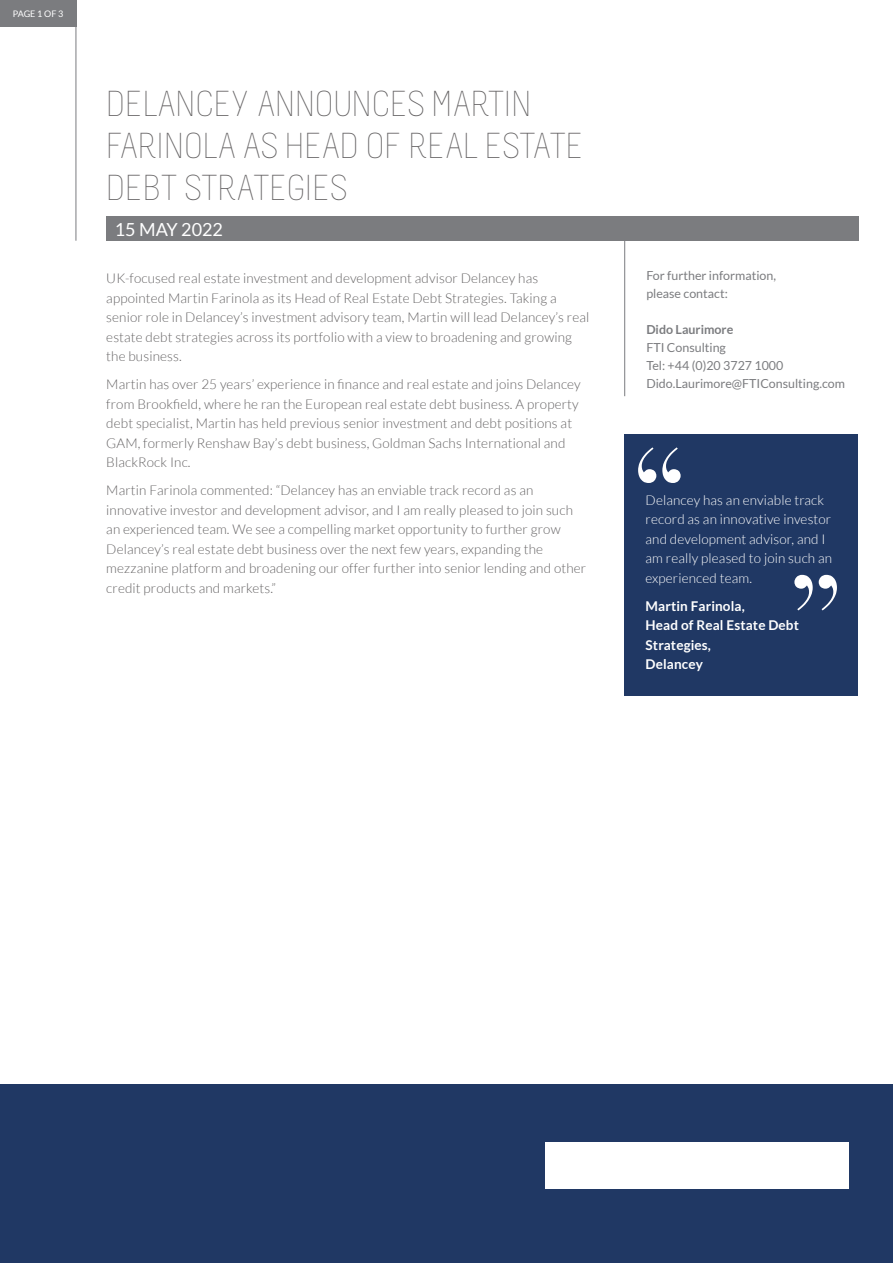
<style>
.page{position:relative;width:893px;height:1263px;background:#fff}
.page>*{position:absolute;margin:0;border:0;box-sizing:border-box;transform-origin:0 0}
.t1{font:300 36px/42px "Melbourne";letter-spacing:-.015em;color:#646263}
.t2{font:18px "Lato";color:#fff}
.t3{font:300 13.5px/19.5px "Lato";letter-spacing:.01em;color:#646263}
.t4{font:300 13.5px/19.5px "Lato";letter-spacing:.01em;color:#fff}
.t5{font:700 13.5px/19.5px "Lato";letter-spacing:.01em;color:#fff}
.t6{font:12.45px/18px "Lato";color:#7b7c7f}
.t7{font:700 12.45px "Lato";color:#7b7c7f}
.t8{font:9px "Lato";letter-spacing:-.01em;color:#fff}
</style>
<div class="page">
<div style="left:0;top:1084px;width:893px;height:179px;background:#203864"></div>
<div style="left:0;top:0;width:76px;height:27px;background:#7b7c7f"></div>
<div style="left:106px;top:217px;width:753px;height:24px;background:#7b7c7f"></div>
<div style="left:545px;top:1142px;width:303px;height:46px;background:#fff"></div>
<hr style="left:624px;top:241px;width:1px;height:155px;background:#7b7c7f">
<hr style="left:76px;top:27px;width:1px;height:214px;background:#7b7c7f">
<div style="left:624px;top:434px;width:234px;height:262px;background:#203864"></div>
<svg style="left:638px;top:447px;width:43px;height:36px"></svg>
<svg style="left:794px;top:575px;width:43px;height:35px"></svg>
<p class="t8" style="left:13px;top:9px;width:52px">PAGE 1 OF 3</p>
<p class="t1" style="left:106px;top:83px;width:479px">DELANCEY ANNOUNCES MARTIN<br>FARINOLA AS HEAD OF REAL ESTATE<br>DEBT STRATEGIES</p>
<p class="t2" style="left:115px;top:219px;width:110px">15 MAY 2022</p>
<p class="t3" style="left:106px;top:268px;width:484px">UK-focused real estate investment and development advisor Delancey has appointed Martin Farinola as its Head of Real Estate Debt Strategies. Taking a senior role in Delancey’s investment advisory team, Martin will lead Delancey’s real estate debt strategies across its portfolio with a view to broadening and growing the business.</p>
<p class="t3" style="left:106px;top:374px;width:476px">Martin has over 25 years’ experience in finance and real estate and joins Delancey from Brookfield, where he ran the European real estate debt business. A property debt specialist, Martin has held previous senior investment and debt positions at GAM, formerly Renshaw Bay’s debt business, Goldman Sachs International and BlackRock Inc.</p>
<p class="t3" style="left:106px;top:480px;width:481px">Martin Farinola commented: “Delancey has an enviable track record as an innovative investor and development advisor, and I am really pleased to join such an experienced team. We see a compelling market opportunity to further grow Delancey’s real estate debt business over the next few years, expanding the mezzanine platform and broadening our offer further into senior lending and other credit products and markets.”</p>
<p class="t6" style="left:646px;top:266px;width:131px">For further information, please contact:</p>
<p class="t7" style="left:646px;top:322px;width:89px">Dido Laurimore</p>
<p class="t6" style="left:646px;top:338px;width:81px">FTI Consulting</p>
<p class="t6" style="left:646px;top:356px;width:139px">Tel: +44 (0)20 3727 1000</p>
<p class="t6" style="left:646px;top:374px;width:200px">Dido.Laurimore@FTIConsulting.com</p>
<p class="t4" style="left:646px;top:490px;width:188px">Delancey has an enviable track record as an innovative investor and development advisor, and I am really pleased to join such an experienced team.</p>
<p class="t5" style="left:646px;top:596px;width:155px">Martin Farinola,<br>Head of Real Estate Debt<br>Strategies,<br>Delancey</p>
</div>
